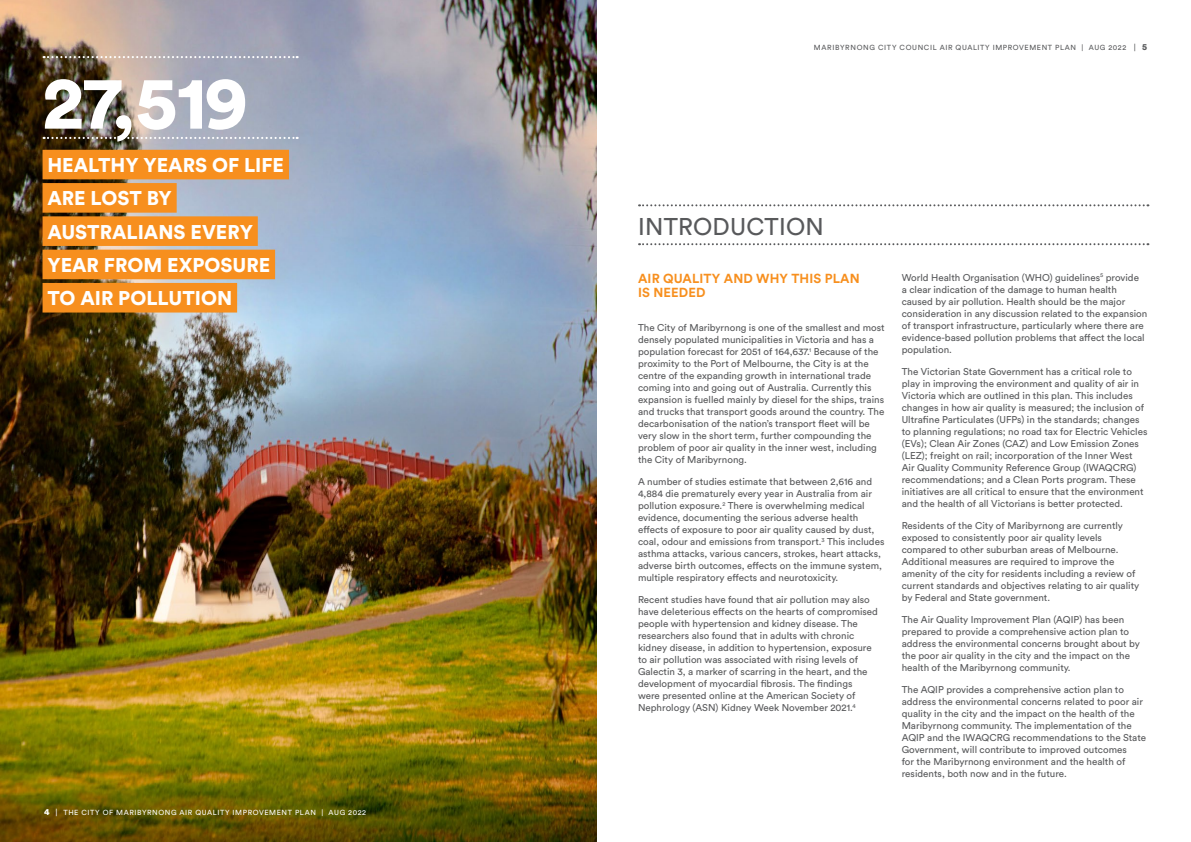
<style>
.page{position:relative;width:1191px;height:842px;background:#fff}
.page>*{position:absolute;margin:0;border:0;box-sizing:border-box;transform-origin:0 0}
.t1{font:900 74.6px "Circular Std";color:#fff}
.t2{font:24px "Circular Std";letter-spacing:.01em;color:#58595b}
.t3{font:900 19.7px/33.3px "Circular Std";color:#fff}
.t4{font:700 13px/14px "Circular Std";letter-spacing:.01em;color:#f78f1e}
.t5{font:9.8px/12px "Circular Std";color:#58595b}
.t6{font:7.3px "Circular Std";letter-spacing:.08em;color:#58595b}
.t7{font:7.3px "Circular Std";letter-spacing:.08em;color:#fff}
.s1{font-weight:900;font-size:9px}
.s2{font-size:8px}
</style>
<div class="page">
<img style="left:0;top:0;width:596px;height:842px">
<div style="left:43px;top:150px;width:246px;height:29px;background:#f78f1e"></div>
<div style="left:43px;top:183px;width:134px;height:30px;background:#f78f1e"></div>
<div style="left:43px;top:216px;width:215px;height:30px;background:#f78f1e"></div>
<div style="left:43px;top:250px;width:232px;height:29px;background:#f78f1e"></div>
<div style="left:43px;top:283px;width:194px;height:29px;background:#f78f1e"></div>
<svg style="left:44px;top:137px;width:254px;height:2px"></svg>
<svg style="left:44px;top:56px;width:254px;height:2px"></svg>
<svg style="left:639px;top:204px;width:509px;height:2px"></svg>
<svg style="left:639px;top:243px;width:509px;height:2px"></svg>
<h1 class="t1" style="left:43px;top:53px;width:207px">27,519</h1>
<h3 class="t3" style="left:47px;top:148px;width:238px">HEALTHY YEARS OF LIFE<br>ARE LOST BY<br>AUSTRALIANS EVERY<br>YEAR FROM EXPOSURE<br>TO AIR POLLUTION</h3>
<p class="t7" style="left:44px;top:808px;width:323px"><span class="s1">4</span> <span class="s2">|</span> THE CITY OF MARIBYRNONG AIR QUALITY IMPROVEMENT PLAN | AUG 2022</p>
<p class="t6" style="left:814px;top:43px;width:335px">MARIBYRNONG CITY COUNCIL AIR QUALITY IMPROVEMENT PLAN | AUG 2022 <span class="s2">|</span> <span class="s1">5</span></p>
<h2 class="t2" style="left:638px;top:212px;width:187px">INTRODUCTION</h2>
<h3 class="t4" style="left:638px;top:271px;width:223px">AIR QUALITY AND WHY THIS PLAN<br>IS NEEDED</h3>
<p class="t5" style="left:638px;top:322px;width:248px">The City of Maribyrnong is one of the smallest and most densely populated municipalities in Victoria and has a population forecast for 2051 of 164,637.<sup>1</sup> Because of the proximity to the Port of Melbourne, the City is at the centre of the expanding growth in international trade coming into and going out of Australia. Currently this expansion is fuelled mainly by diesel for the ships, trains and trucks that transport goods around the country. The decarbonisation of the nation’s transport fleet will be very slow in the short term, further compounding the problem of poor air quality in the inner west, including the City of Maribyrnong.</p>
<p class="t5" style="left:638px;top:476px;width:248px">A number of studies estimate that between 2,616 and 4,884 die prematurely every year in Australia from air pollution exposure.<sup>2</sup> There is overwhelming medical evidence, documenting the serious adverse health effects of exposure to poor air quality caused by dust, coal, odour and emissions from transport.<sup>3</sup> This includes asthma attacks, various cancers, strokes, heart attacks, adverse birth outcomes, effects on the immune system, multiple respiratory effects and neurotoxicity.</p>
<p class="t5" style="left:638px;top:594px;width:241px">Recent studies have found that air pollution may also have deleterious effects on the hearts of compromised people with hypertension and kidney disease. The researchers also found that in adults with chronic kidney disease, in addition to hypertension, exposure to air pollution was associated with rising levels of Galectin 3, a marker of scarring in the heart, and the development of myocardial fibrosis. The findings<br>were presented online at the American Society of Nephrology (ASN) Kidney Week November 2021.<sup>4</sup></p>
<p class="t5" style="left:901px;top:271px;width:247px">World Health Organisation (WHO) guidelines<sup>5</sup> provide<br>a clear indication of the damage to human health caused by air pollution. Health should be the major consideration in any discussion related to the expansion of transport infrastructure, particularly where there are evidence-based pollution problems that affect the local population.</p>
<p class="t5" style="left:901px;top:365px;width:247px">The Victorian State Government has a critical role to play in improving the environment and quality of air in Victoria which are outlined in this plan. This includes changes in how air quality is measured; the inclusion of Ultrafine Particulates (UFPs) in the standards; changes to planning regulations; no road tax for Electric Vehicles (EVs); Clean Air Zones (CAZ) and Low Emission Zones (LEZ); freight on rail; incorporation of the Inner West Air Quality Community Reference Group (IWAQCRG) recommendations; and a Clean Ports program. These initiatives are all critical to ensure that the environment and the health of all Victorians is better protected.</p>
<p class="t5" style="left:901px;top:519px;width:239px">Residents of the City of Maribyrnong are currently exposed to consistently poor air quality levels compared to other suburban areas of Melbourne.<br>Additional measures are required to improve the amenity of the city for residents including a review of current standards and objectives relating to air quality by Federal and State government.</p>
<p class="t5" style="left:901px;top:613px;width:240px">The Air Quality Improvement Plan (AQIP) has been prepared to provide a comprehensive action plan to address the environmental concerns brought about by the poor air quality in the city and the impact on the health of the Maribyrnong community.</p>
<p class="t5" style="left:901px;top:683px;width:246px">The AQIP provides a comprehensive action plan to address the environmental concerns related to poor air quality in the city and the impact on the health of the Maribyrnong community. The implementation of the AQIP and the IWAQCRG recommendations to the State Government, will contribute to improved outcomes<br>for the Maribyrnong environment and the health of residents, both now and in the future.</p>
</div>
